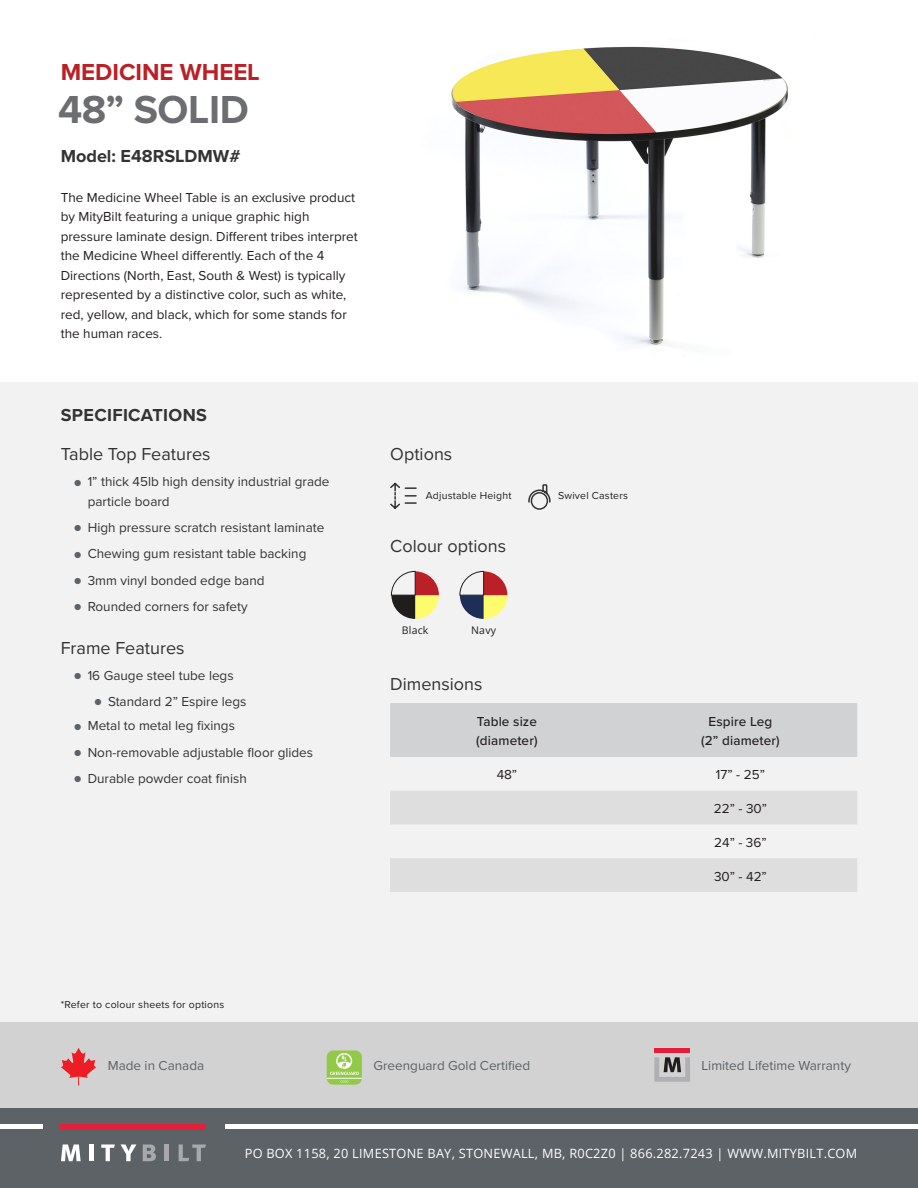
<style>
.page{position:relative;width:918px;height:1188px;background:#fff}
.page>*{position:absolute;margin:0;border:0;box-sizing:border-box;transform-origin:0 0}
.t1{font:700 40.5px "Proxima Nova";letter-spacing:-.01em;color:#6c6d70}
.Overline{font:700 24px "Proxima Nova";color:#bb2026}
.Subheader{font:18px "Proxima Nova";color:#323332}
.Model{font:700 18px "Proxima Nova";color:#323332}
.Model-2{font:700 18px "Proxima Nova";letter-spacing:.02em;color:#323332}
.Body{font:13.5px/19.5px "Proxima Nova";color:#231f20}
.t2{font:13.5px/19.5px "Proxima Nova";color:#323332}
.t3{font:13.5px "Proxima Nova";color:#5c6266}
.Table_Headers{font:500 13.5px/19.5px "Proxima Nova";letter-spacing:.01em;color:#231f20}
.Table_Body{font:13.5px "Proxima Nova";color:#231f20}
.t4{font:12.75px "Open Sans";letter-spacing:.02em;color:#fff}
.Small_text{font:10.5px "Proxima Nova";letter-spacing:.02em;color:#231f20}
.Options{font:10.5px "Proxima Nova";letter-spacing:.02em;color:#231f20}
.Fineprint{font:10.5px "Open Sans";letter-spacing:.02em;color:#231f20}
.s1{font-size:10.5px;color:#5c6266}
</style>
<div class="page">
<div style="left:0;top:382px;width:918px;height:806px;background:#f2f2f3"></div>
<div style="left:0;top:1022px;width:918px;height:87px;background:#d2d2d3"></div>
<div style="left:0;top:1109px;width:918px;height:79px;background:#5c6266"></div>
<div style="left:61px;top:1124px;width:145px;height:5px;background:#e41f39"></div>
<svg style="left:61px;top:1144px;width:20px;height:17px"></svg>
<hr style="left:90px;top:1144px;width:4px;height:17px;background:#fff">
<svg style="left:101px;top:1144px;width:14px;height:17px"></svg>
<svg style="left:121px;top:1144px;width:15px;height:17px"></svg>
<svg style="left:143px;top:1144px;width:13px;height:17px"></svg>
<hr style="left:165px;top:1144px;width:4px;height:17px;background:#a7a9ac">
<svg style="left:179px;top:1144px;width:27px;height:17px"></svg>
<div style="left:225px;top:1124px;width:693px;height:5px;background:#fff"></div>
<div style="left:0;top:1124px;width:42px;height:5px;background:#fff"></div>
<div style="left:327px;top:1051px;width:35px;height:34px;background:#92c947;border-radius:6px"></div>
<hr style="left:327px;top:1078px;width:35px;height:1px;background:#fff">
<svg style="left:330px;top:1053px;width:29px;height:30px"></svg>
<svg style="left:61px;top:1048px;width:35px;height:37px"></svg>
<div style="left:654px;top:1048px;width:36px;height:5px;background:#e41e38"></div>
<svg style="left:654px;top:1057px;width:36px;height:25px"></svg>
<svg style="left:390px;top:482px;width:27px;height:27px"></svg>
<svg style="left:528px;top:484px;width:23px;height:26px"></svg>
<div style="left:390px;top:703px;width:467px;height:54px;background:#d1d2d4"></div>
<svg style="left:390px;top:791px;width:467px;height:101px;fill:#dfdedf"></svg>
<img style="left:451px;top:46px;width:337px;height:300px">
<svg style="left:391px;top:571px;width:48px;height:48px"></svg>
<svg style="left:459px;top:571px;width:48px;height:48px"></svg>
<p class="Overline" style="left:61px;top:54px;width:201px">MEDICINE WHEEL</p>
<p class="t1" style="left:58px;top:79px;width:192px">48” SOLID</p>
<p class="Model" style="left:61px;top:142px;width:181px">Model: E48RSLDMW#</p>
<p class="Body" style="left:61px;top:187px;width:299px">The Medicine Wheel Table is an exclusive product by MityBilt featuring a unique graphic high pressure laminate design. Different tribes interpret the Medicine Wheel differently. Each of the 4<br>Directions (North, East, South &amp; West) is typically represented by a distinctive color, such as white, red, yellow, and black, which for some stands for the human races.</p>
<h3 class="Model-2" style="left:61px;top:401px;width:148px">SPECIFICATIONS</h3>
<p class="Subheader" style="left:61px;top:441px;width:151px">Table Top Features</p>
<p class="t2" style="left:88px;top:472px;width:243px;text-indent:-14px"><span class="s1">●</span> 1” thick 45lb high density industrial grade particle board</p>
<p class="t2" style="left:74px;top:517px;width:252px"><span class="s1">●</span> High pressure scratch resistant laminate</p>
<p class="t2" style="left:74px;top:544px;width:234px"><span class="s1">●</span> Chewing gum resistant table backing</p>
<p class="t2" style="left:74px;top:570px;width:192px"><span class="s1">●</span> 3mm vinyl bonded edge band</p>
<p class="t2" style="left:74px;top:596px;width:175px"><span class="s1">●</span> Rounded corners for safety</p>
<p class="Subheader" style="left:61px;top:634px;width:125px">Frame Features</p>
<p class="t2" style="left:74px;top:665px;width:161px"><span class="s1">●</span> 16 Gauge steel tube legs</p>
<p class="t2" style="left:94px;top:691px;width:153px"><span class="s1">●</span> Standard 2” Espire legs</p>
<p class="t2" style="left:74px;top:715px;width:162px"><span class="s1">●</span> Metal to metal leg fixings</p>
<p class="t2" style="left:74px;top:742px;width:240px"><span class="s1">●</span> Non-removable adjustable floor glides</p>
<p class="t2" style="left:74px;top:768px;width:174px"><span class="s1">●</span> Durable powder coat finish</p>
<p class="Subheader" style="left:390px;top:441px;width:64px">Options</p>
<p class="Options" style="left:426px;top:488px;width:87px">Adjustable Height</p>
<p class="Options" style="left:558px;top:488px;width:71px">Swivel Casters</p>
<p class="Subheader" style="left:390px;top:533px;width:117px">Colour options</p>
<p class="Fineprint" style="left:402px;top:623px;width:28px">Black</p>
<p class="Fineprint" style="left:471px;top:623px;width:26px">Navy</p>
<p class="Subheader" style="left:390px;top:671px;width:94px">Dimensions</p>
<p class="Table_Headers" style="left:476px;top:711px;width:63px">Table size (diameter)</p>
<p class="Table_Headers" style="left:701px;top:711px;width:80px;text-align:center">Espire Leg (2” diameter)</p>
<p class="Table_Body" style="left:497px;top:765px;width:22px">48”</p>
<p class="Body" style="left:716px;top:764px;width:50px">17” - 25”</p>
<p class="Body" style="left:714px;top:798px;width:55px">22” - 30”</p>
<p class="Body" style="left:714px;top:832px;width:54px">24” - 36”</p>
<p class="Body" style="left:714px;top:866px;width:54px">30” - 42”</p>
<p class="Small_text" style="left:61px;top:997px;width:165px">*Refer to colour sheets for options</p>
<p class="t3" style="left:108px;top:1056px;width:98px">Made in Canada</p>
<p class="t3" style="left:374px;top:1056px;width:158px">Greenguard Gold Certified</p>
<p class="t3" style="left:701px;top:1056px;width:151px">Limited Lifetime Warranty</p>
<p class="t4" style="left:245px;top:1144px;width:614px">PO BOX 1158, 20 LIMESTONE BAY, STONEWALL, MB, R0C2Z0 | 866.282.7243 | WWW.MITYBILT.COM</p>
</div>
